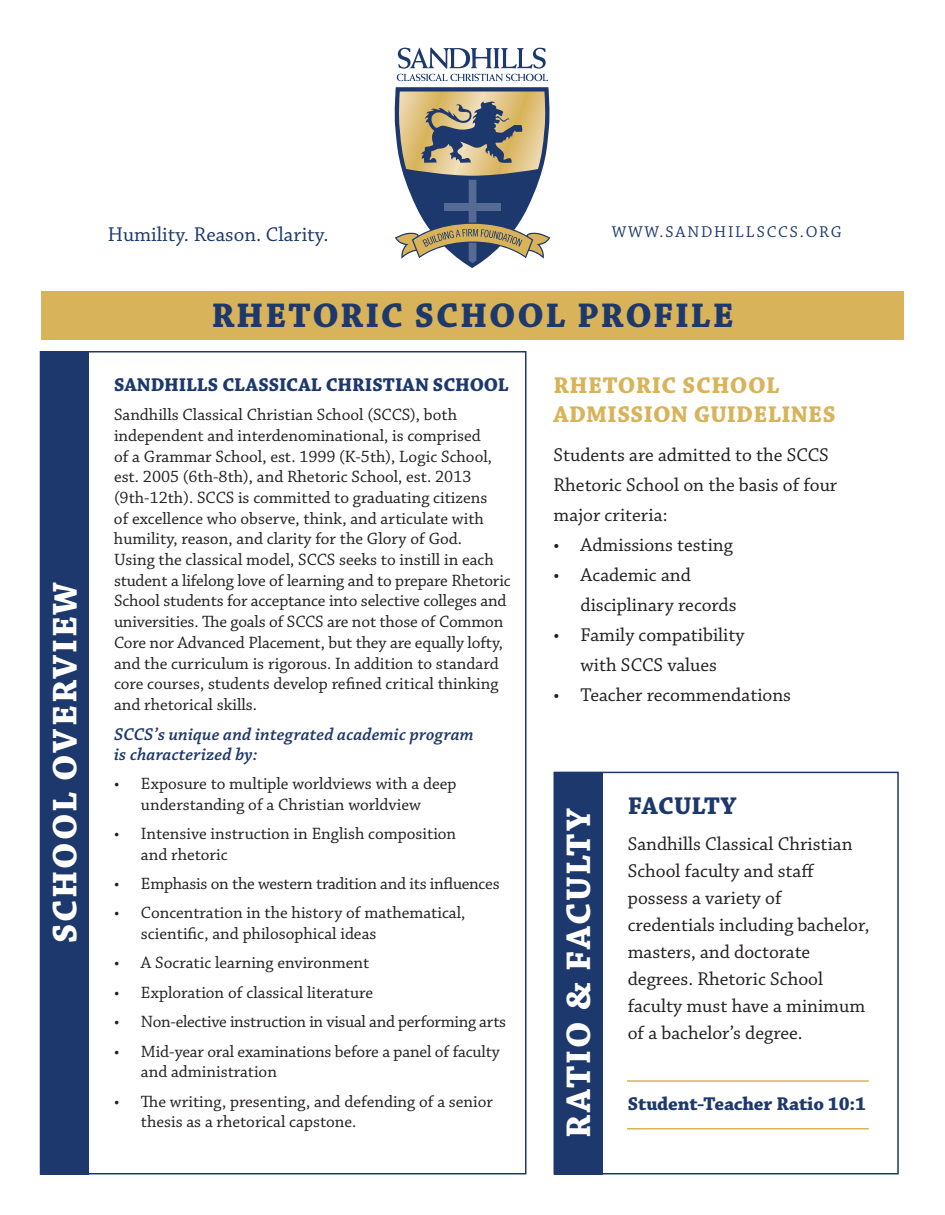
<style>
.page{position:relative;width:945px;height:1215px;background:#fff}
.page>*{position:absolute;margin:0;border:0;box-sizing:border-box;transform-origin:0 0}
.t1{font:700 36px "Chaparral Pro";letter-spacing:.05em;color:#fff}
.t2{font:700 36px "Chaparral Pro";letter-spacing:.05em;color:#1d386c}
.t3{font:700 25.5px "Chaparral Pro";letter-spacing:.005em;color:#1d386c}
.t4{font:700 24px/28.8px "Chaparral Pro";letter-spacing:.015em;color:#d8b359}
.t5{font:21px "Chaparral Pro";color:#1d386c}
.t6{font:19.5px/27px "Chaparral Pro";color:#231f20}
.t7{font:700 19.5px "Chaparral Pro";letter-spacing:-.01em;color:#1d386c}
.t8{font:italic 600 18px/19.5px "Chaparral Pro";letter-spacing:.01em;color:#1d386c}
.t9{font:17.25px/20.7px "Chaparral Pro";color:#231f20}
.t10{font:17.25px "Chaparral Pro";letter-spacing:-.02em;color:#231f20}
.t11{font:16.5px "Chaparral Pro";letter-spacing:.115em;color:#1d386c}
</style>
<div class="page">
<div style="left:554px;top:772px;width:345px;height:402px;border:2px solid #1d386c"></div>
<svg style="left:397px;top:48px;width:151px;height:33px"></svg>
<svg style="left:395px;top:87px;width:155px;height:181px"></svg>
<div style="left:41px;top:292px;width:863px;height:48px;background:#d8b359"></div>
<div style="left:40px;top:351px;width:49px;height:823px;background:#1d386c"></div>
<div style="left:554px;top:772px;width:48px;height:402px;background:#1d386c"></div>
<hr style="left:627px;top:1080px;width:242px;height:2px;background:#d8b359">
<hr style="left:627px;top:1128px;width:242px;height:2px;background:#d8b359">
<h1 class="t1" style="left:44px;top:943px;width:362px;rotate:-90deg">SCHOOL OVERVIEW</h1>
<p class="t5" style="left:108px;top:222px;width:222px">Humility. Reason. Clarity.</p>
<p class="t11" style="left:612px;top:223px;width:231px">www.sandhillsccs.org</p>
<h1 class="t2" style="left:211px;top:294px;width:524px">RHETORIC SCHOOL PROFILE</h1>
<p class="t7" style="left:114px;top:373px;width:396px">SANDHILLS CLASSICAL CHRISTIAN SCHOOL</p>
<p class="t9" style="left:114px;top:405px;width:398px">Sandhills Classical Christian School (SCCS), both independent and interdenominational, is comprised<br>of a Grammar School, est. 1999 (K-5th), Logic School, est. 2005 (6th-8th), and Rhetoric School, est. 2013 (9th-12th). SCCS is committed to graduating citizens<br>of excellence who observe, think, and articulate with humility, reason, and clarity for the Glory of God.<br>Using the classical model, SCCS seeks to instill in each student a lifelong love of learning and to prepare Rhetoric School students for acceptance into selective colleges and universities. The goals of SCCS are not those of Common Core nor Advanced Placement, but they are equally lofty, and the curriculum is rigorous. In addition to standard core courses, students develop refined critical thinking and rhetorical skills.</p>
<p class="t8" style="left:114px;top:725px;width:361px">SCCS’s unique and integrated academic program is characterized by:</p>
<p class="t9" style="left:114px;top:774px;width:344px;text-align:center">• Exposure to multiple worldviews with a deep understanding of a Christian worldview</p>
<p class="t9" style="left:141px;top:824px;width:317px;text-indent:-27px">• Intensive instruction in English composition and rhetoric</p>
<p class="t9" style="left:114px;top:874px;width:387px">• Emphasis on the western tradition and its influences</p>
<p class="t9" style="left:141px;top:903px;width:326px;text-indent:-27px">• Concentration in the history of mathematical, scientific, and philosophical ideas</p>
<p class="t9" style="left:114px;top:953px;width:257px">• A Socratic learning environment</p>
<p class="t9" style="left:114px;top:983px;width:261px">• Exploration of classical literature</p>
<p class="t10" style="left:114px;top:1012px;width:394px">• Non-elective instruction in visual and performing arts</p>
<p class="t9" style="left:141px;top:1041px;width:360px;text-indent:-27px">• Mid-year oral examinations before a panel of faculty and administration</p>
<p class="t9" style="left:141px;top:1091px;width:354px;text-indent:-27px">• The writing, presenting, and defending of a senior thesis as a rhetorical capstone.</p>
<h3 class="t4" style="left:554px;top:372px;width:284px">RHETORIC SCHOOL<br>ADMISSION GUIDELINES</h3>
<p class="t6" style="left:554px;top:441px;width:285px;line-height:30px">Students are admitted to the SCCS<br>Rhetoric School on the basis of four major criteria:</p>
<p class="t6" style="left:554px;top:532px;width:181px">• Admissions testing</p>
<p class="t6" style="left:581px;top:560px;width:158px;line-height:30px;text-indent:-27px">• Academic and disciplinary records</p>
<p class="t6" style="left:554px;top:620px;width:193px;line-height:30px;text-align:center">• Family compatibility with SCCS values</p>
<p class="t6" style="left:554px;top:682px;width:239px">• Teacher recommendations</p>
<h1 class="t1" style="left:558px;top:1138px;width:331px;rotate:-90deg">RATIO &amp; FACULTY</h1>
<h2 class="t3" style="left:628px;top:791px;width:110px">FACULTY</h2>
<p class="t6" style="left:628px;top:831px;width:243px">Sandhills Classical Christian<br>School faculty and staff possess a variety of credentials including bachelor, masters, and doctorate degrees. Rhetoric School faculty must have a minimum of a bachelor’s degree.</p>
<p class="t7" style="left:628px;top:1092px;width:240px">Student-Teacher Ratio 10:1</p>
</div>
